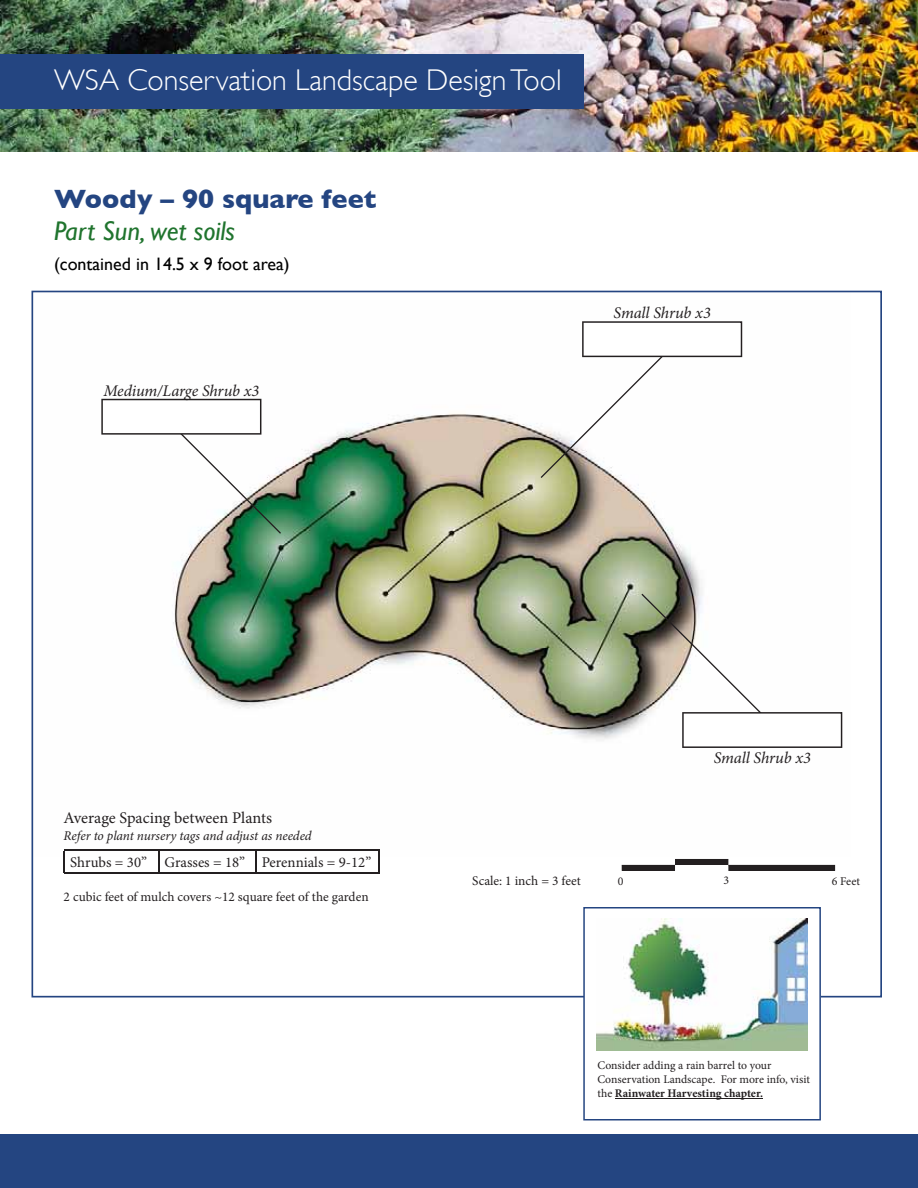
<style>
.page{position:relative;width:918px;height:1188px;background:#fff}
.page>*{position:absolute;margin:0;border:0;box-sizing:border-box;transform-origin:0 0}
.t1{font:300 30px "Gill Sans";color:#fff}
.t2{font:700 27px "Gill Sans";color:#244581}
.t3{font:italic 27px "Gill Sans";color:#20742e}
.t4{font:18px "Gill Sans";color:#000}
.t5{font:italic 16.35px "Minion Pro";letter-spacing:-.005em;color:#231f20}
.t6{font:16.35px "Minion Pro";color:#231f20}
.t7{font:14.85px "Minion Pro";color:#231f20}
.t8{font:13.35px "Minion Pro";color:#231f20}
.t9{font:italic 13.35px "Minion Pro";letter-spacing:-.005em;color:#231f20}
.t10{font:11.85px "Minion Pro";color:#231f20}
.t11{font:11.7px/14.1px "Minion Pro";color:#231f20}
.s1{font-weight:700}
</style>
<div class="page">
<img style="left:0;top:0;width:918px;height:151px">
<div style="left:0;top:54px;width:583px;height:55px;background:#244581"></div>
<div style="left:0;top:1134px;width:918px;height:54px;background:#244581"></div>
<img style="left:63px;top:321px;width:780px;height:536px">
<svg style="left:101px;top:399px;width:180px;height:135px"></svg>
<svg style="left:641px;top:594px;width:201px;height:154px"></svg>
<svg style="left:541px;top:321px;width:201px;height:157px"></svg>
<svg style="left:622px;top:859px;width:213px;height:12px"></svg>
<hr style="left:64px;top:849px;width:95px;height:2px;background:#231f20">
<svg style="left:64px;top:851px;width:1px;height:21px"></svg>
<hr style="left:159px;top:849px;width:97px;height:2px;background:#231f20">
<svg style="left:158px;top:851px;width:1px;height:21px"></svg>
<hr style="left:256px;top:849px;width:124px;height:2px;background:#231f20">
<svg style="left:255px;top:851px;width:1px;height:21px"></svg>
<hr style="left:378px;top:851px;width:2px;height:21px;background:#231f20">
<hr style="left:64px;top:872px;width:316px;height:2px;background:#231f20">
<img style="left:597px;top:919px;width:211px;height:132px">
<hr style="left:615px;top:1098px;width:148px;height:1px;background:#231f20">
<div style="left:583px;top:907px;width:238px;height:213px;border:2px solid #244581"></div>
<h1 class="t1" style="left:54px;top:56px;width:509px">WSA Conservation Landscape Design Tool</h1>
<h2 class="t2" style="left:54px;top:183px;width:324px">Woody – 90 square feet</h2>
<h2 class="t3" style="left:54px;top:215px;width:183px">Part Sun, wet soils</h2>
<h3 class="t4" style="left:54px;top:253px;width:237px">(contained in 14.5 x 9 foot area)</h3>
<h3 class="t5" style="left:104px;top:380px;width:157px">Medium/Large Shrub x3</h3>
<h3 class="t5" style="left:614px;top:302px;width:99px">Small Shrub x3</h3>
<h3 class="t6" style="left:64px;top:807px;width:210px">Average Spacing between Plants</h3>
<p class="t9" style="left:64px;top:827px;width:250px">Refer to plant nursery tags and adjust as needed</p>
<p class="t7" style="left:70px;top:852px;width:303px">Shrubs = 30” Grasses = 18” Perennials = 9-12”</p>
<p class="t8" style="left:64px;top:888px;width:307px">2 cubic feet of mulch covers ~12 square feet of the garden</p>
<h3 class="t5" style="left:714px;top:746px;width:99px">Small Shrub x3</h3>
<p class="t8" style="left:472px;top:872px;width:110px">Scale: 1 inch = 3 feet</p>
<p class="t10" style="left:618px;top:873px;width:7px">0</p>
<p class="t10" style="left:724px;top:873px;width:7px">3</p>
<p class="t10" style="left:832px;top:873px;width:30px">6 Feet</p>
<p class="t11" style="left:598px;top:1059px;width:214px">Consider adding a rain barrel to your<br>Conservation Landscape. For more info, visit the <span class="s1">Rainwater Harvesting chapter.</span></p>
</div>
